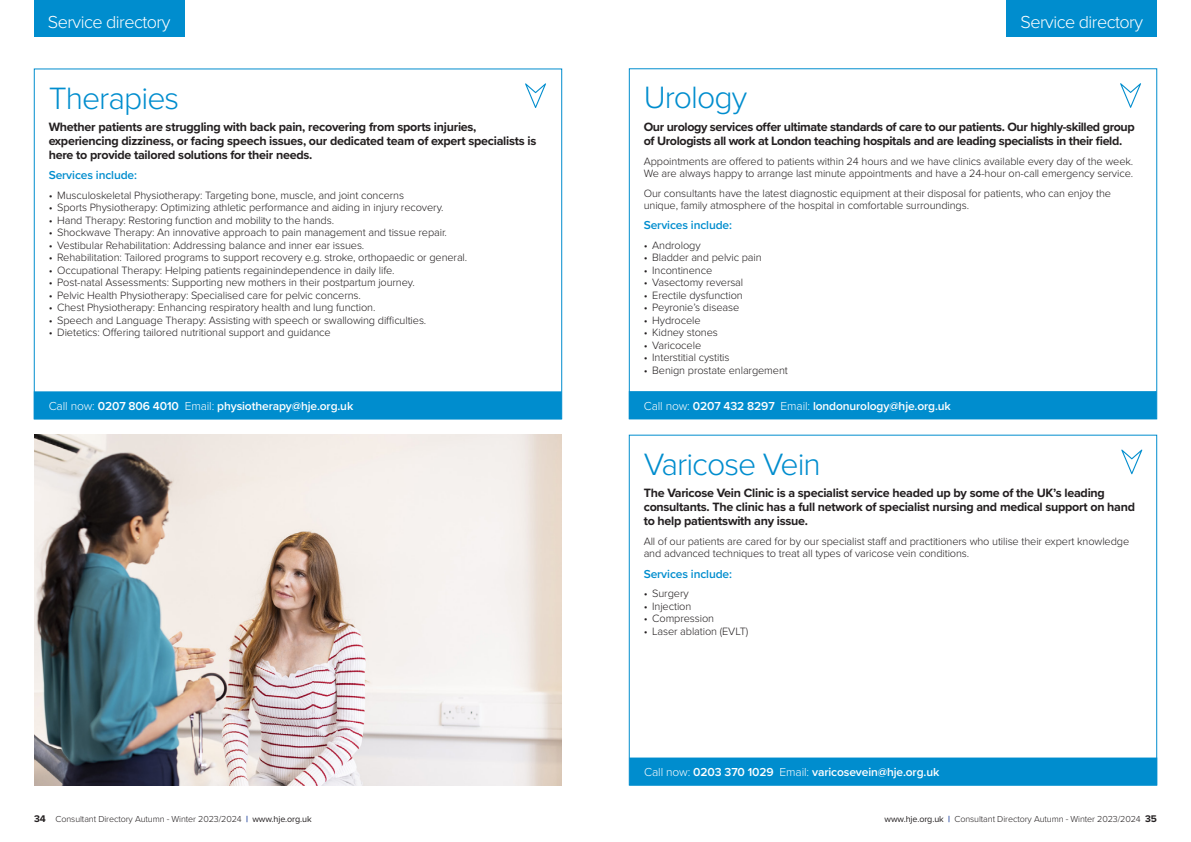
<style>
.page{position:relative;width:1191px;height:842px;background:#fff}
.page>*{position:absolute;margin:0;border:0;box-sizing:border-box;transform-origin:0 0}
.Service_Directory_Headline{font:300 32px "Proxima Nova";letter-spacing:-.03em;color:#008dce}
.Headline_About_Us{font:300 18px "Proxima Nova";letter-spacing:-.03em;color:#fff}
.Service_Directory_Intro{font:700 12.5px/14px "Proxima Nova";letter-spacing:-.02em;color:#231f20}
.Body_Copy{font:600 12px "Proxima Nova";letter-spacing:-.01em;color:#fff}
.Service_Directory_Crosshead{font:600 12px "Proxima Nova";letter-spacing:-.01em;color:#008dce}
.Service_Directory_Body{font:300 11px/12.5px "Proxima Nova";letter-spacing:-.01em;color:#231f20}
.t1{font:300 9px "Proxima Nova";letter-spacing:-.01em;color:#231f20}
.s1{font-weight:300}
.s2{font-weight:700;font-size:10px}
.s3{font-weight:700;color:#20419a}
.s4{font-weight:400}
</style>
<div class="page">
<div style="left:1006px;top:0;width:151px;height:36px;background:#008dce"></div>
<div style="left:629px;top:392px;width:527px;height:27px;background:#008dce"></div>
<div style="left:629px;top:391px;width:527px;height:28px;border:1px solid #008dce"></div>
<svg style="left:1120px;top:83px;width:21px;height:25px"></svg>
<div style="left:34px;top:0;width:150px;height:36px;background:#008dce"></div>
<div style="left:630px;top:758px;width:526px;height:27px;background:#008dce"></div>
<svg style="left:1121px;top:449px;width:21px;height:25px"></svg>
<div style="left:34px;top:392px;width:527px;height:27px;background:#008dce"></div>
<svg style="left:525px;top:83px;width:21px;height:25px"></svg>
<img style="left:35px;top:435px;width:526px;height:350px">
<p class="Headline_About_Us" style="left:48px;top:8px;width:124px">Service directory</p>
<p class="Service_Directory_Headline" style="left:49px;top:74px;width:132px">Therapies</p>
<p class="Service_Directory_Intro" style="left:49px;top:120px;width:489px">Whether patients are struggling with back pain, recovering from sports injuries, experiencing dizziness, or facing speech issues, our dedicated team of expert specialists is here to provide tailored solutions for their needs.</p>
<p class="Service_Directory_Crosshead" style="left:49px;top:166px;width:90px">Services include:</p>
<p class="Service_Directory_Body" style="left:49px;top:188px;width:357px">• Musculoskeletal Physiotherapy: Targeting bone, muscle, and joint concerns</p>
<p class="Service_Directory_Body" style="left:49px;top:201px;width:396px">• Sports Physiotherapy: Optimizing athletic performance and aiding in injury recovery.</p>
<p class="Service_Directory_Body" style="left:49px;top:213px;width:287px">• Hand Therapy: Restoring function and mobility to the hands.</p>
<p class="Service_Directory_Body" style="left:49px;top:226px;width:400px">• Shockwave Therapy: An innovative approach to pain management and tissue repair.</p>
<p class="Service_Directory_Body" style="left:49px;top:238px;width:317px">• Vestibular Rehabilitation: Addressing balance and inner ear issues.</p>
<p class="Service_Directory_Body" style="left:49px;top:251px;width:420px">• Rehabilitation: Tailored programs to support recovery e.g. stroke, orthopaedic or general.</p>
<p class="Service_Directory_Body" style="left:49px;top:263px;width:347px">• Occupational Therapy: Helping patients regainindependence in daily life.</p>
<p class="Service_Directory_Body" style="left:49px;top:276px;width:368px">• Post-natal Assessments: Supporting new mothers in their postpartum journey.</p>
<p class="Service_Directory_Body" style="left:49px;top:288px;width:314px">• Pelvic Health Physiotherapy: Specialised care for pelvic concerns.</p>
<p class="Service_Directory_Body" style="left:49px;top:301px;width:328px">• Chest Physiotherapy: Enhancing respiratory health and lung function.</p>
<p class="Service_Directory_Body" style="left:49px;top:313px;width:379px">• Speech and Language Therapy: Assisting with speech or swallowing difficulties.</p>
<p class="Service_Directory_Body" style="left:49px;top:326px;width:283px">• Dietetics: Offering tailored nutritional support and guidance</p>
<p class="Body_Copy" style="left:49px;top:397px;width:306px"><span class="s1">Call now:</span> 0207 806 4010 <span class="s1">Email:</span> physiotherapy@hje.org.uk</p>
<p class="Headline_About_Us" style="left:1020px;top:8px;width:124px">Service directory</p>
<p class="Service_Directory_Headline" style="left:644px;top:74px;width:105px">Urology</p>
<p class="Service_Directory_Intro" style="left:644px;top:120px;width:492px">Our urology services offer ultimate standards of care to our patients. Our highly-skilled group of Urologists all work at London teaching hospitals and are leading specialists in their field.</p>
<p class="Service_Directory_Body" style="left:644px;top:154px;width:491px">Appointments are offered to patients within 24 hours and we have clinics available every day of the week.<br>We are always happy to arrange last minute appointments and have a 24-hour on-call emergency service.</p>
<p class="Service_Directory_Body" style="left:644px;top:186px;width:469px">Our consultants have the latest diagnostic equipment at their disposal for patients, who can enjoy the unique, family atmosphere of the hospital in comfortable surroundings.</p>
<p class="Service_Directory_Crosshead" style="left:644px;top:216px;width:90px">Services include:</p>
<p class="Service_Directory_Body" style="left:644px;top:238px;width:58px">• Andrology</p>
<p class="Service_Directory_Body" style="left:644px;top:251px;width:119px">• Bladder and pelvic pain</p>
<p class="Service_Directory_Body" style="left:644px;top:263px;width:70px">• Incontinence</p>
<p class="Service_Directory_Body" style="left:644px;top:276px;width:101px">• Vasectomy reversal</p>
<p class="Service_Directory_Body" style="left:644px;top:288px;width:101px">• Erectile dysfunction</p>
<p class="Service_Directory_Body" style="left:644px;top:301px;width:97px">• Peyronie’s disease</p>
<p class="Service_Directory_Body" style="left:644px;top:313px;width:58px">• Hydrocele</p>
<p class="Service_Directory_Body" style="left:644px;top:326px;width:76px">• Kidney stones</p>
<p class="Service_Directory_Body" style="left:644px;top:338px;width:59px">• Varicocele</p>
<p class="Service_Directory_Body" style="left:644px;top:351px;width:87px">• Interstitial cystitis</p>
<p class="Service_Directory_Body" style="left:644px;top:363px;width:146px">• Benign prostate enlargement</p>
<p class="Body_Copy" style="left:644px;top:397px;width:308px"><span class="s1">Call now:</span> 0207 432 8297 <span class="s1">Email:</span> londonurology@hje.org.uk</p>
<p class="Service_Directory_Headline" style="left:643px;top:440px;width:179px">Varicose Vein</p>
<p class="Service_Directory_Intro" style="left:643px;top:486px;width:493px">The Varicose Vein Clinic is a specialist service headed up by some of the UK’s leading consultants. The clinic has a full network of specialist nursing and medical support on hand to help patientswith any issue.</p>
<p class="Service_Directory_Body" style="left:643px;top:534px;width:487px">All of our patients are cared for by our specialist staff and practitioners who utilise their expert knowledge and advanced techniques to treat all types of varicose vein conditions.</p>
<p class="Service_Directory_Crosshead" style="left:643px;top:565px;width:90px">Services include:</p>
<p class="Service_Directory_Body" style="left:643px;top:587px;width:46px">• Surgery</p>
<p class="Service_Directory_Body" style="left:643px;top:599px;width:49px">• Injection</p>
<p class="Service_Directory_Body" style="left:643px;top:612px;width:72px">• Compression</p>
<p class="Service_Directory_Body" style="left:643px;top:625px;width:106px">• Laser ablation (EVLT)</p>
<p class="Body_Copy" style="left:644px;top:763px;width:297px"><span class="s1">Call now:</span> 0203 370 1029 <span class="s1">Email:</span> varicosevein@hje.org.uk</p>
<p class="t1" style="left:34px;top:812px;width:279px"><span class="s2">34</span> Consultant Directory Autumn - Winter 2023/2024 <span class="s3">|</span> <span class="s4">www.hje.org.uk</span></p>
<p class="t1" style="left:884px;top:812px;width:274px"><span class="s4">www.hje.org.uk</span> <span class="s3">|</span> Consultant Directory Autumn - Winter 2023/2024 <span class="s2">35</span></p>
</div>
